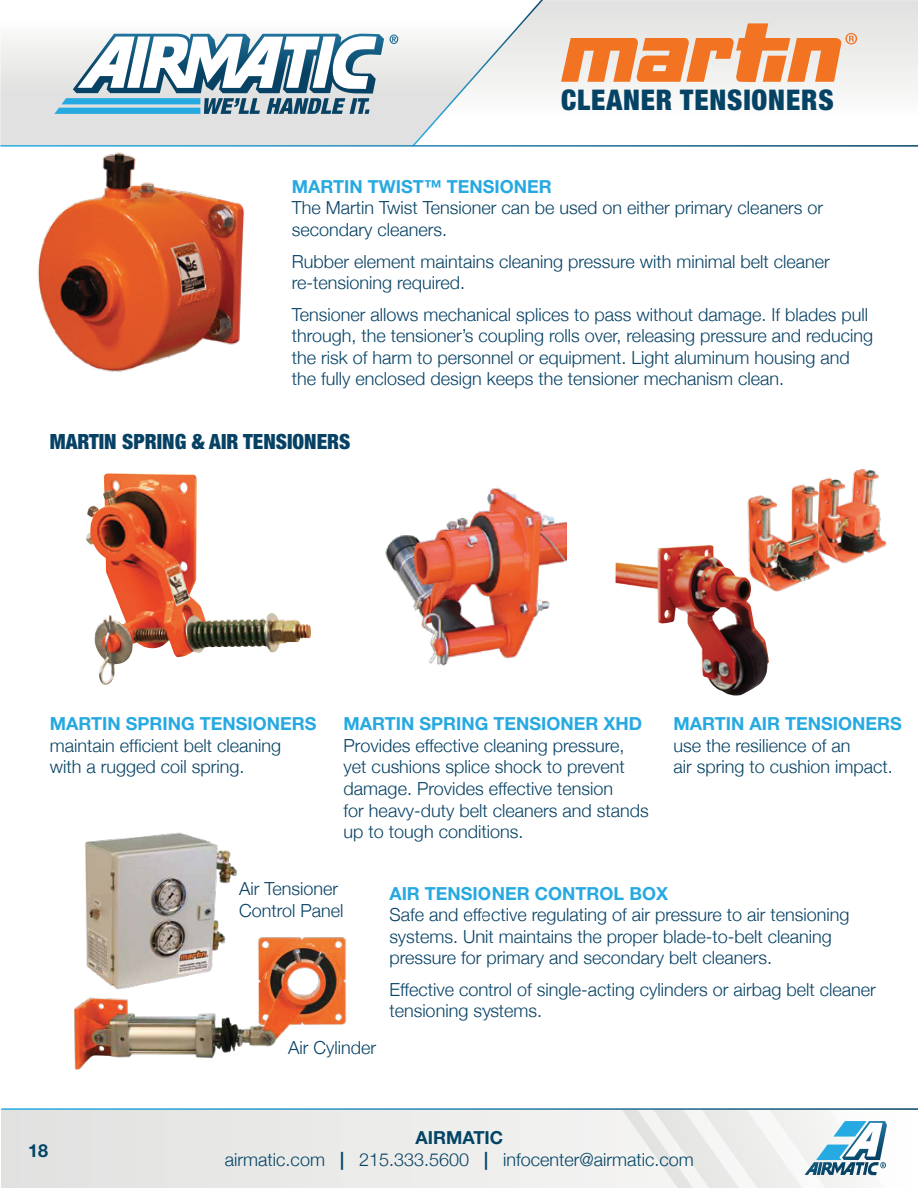
<style>
.page{position:relative;width:918px;height:1188px;background:#fff}
.page>*{position:absolute;margin:0;border:0;box-sizing:border-box;transform-origin:0 0}
.t1{font:900 condensed 28.5px "Helvetica Neue";letter-spacing:.03em;color:#054365}
.t2{font:900 condensed 21px "Helvetica Neue";color:#074265}
.t3{font:300 18px/21.6px "Helvetica Neue";color:#074265}
.t4{font:700 18px "Helvetica Neue LT Std";color:#26a9e1}
.t5{font:300 18px "Helvetica Neue";color:#034465}
.t6{font:700 18px "Helvetica Neue LT Std";color:#034465}
.s1{font-family:"Helvetica Neue LT Std";font-weight:700}
.s2{color:#074265}
</style>
<div class="page">
<div style="left:1px;top:1109px;width:917px;height:79px;background:#eaeae9"></div>
<svg style="left:623px;top:1110px;width:264px;height:78px"></svg>
<hr style="left:1px;top:1108px;width:917px;height:2px;background:#fff">
<img style="left:37px;top:152px;width:208px;height:220px">
<img style="left:86px;top:477px;width:223px;height:208px">
<img style="left:385px;top:487px;width:181px;height:179px">
<img style="left:615px;top:545px;width:154px;height:151px">
<img style="left:67px;top:937px;width:289px;height:173px">
<img style="left:726px;top:469px;width:161px;height:124px">
<img style="left:76px;top:832px;width:205px;height:172px">
<svg style="left:545px;top:0;width:373px;height:91px"></svg>
<svg style="left:0;top:33px;width:411px;height:112px;background:#e2e3e2"></svg>
<svg style="left:411px;top:0;width:134px;height:145px"></svg>
<svg style="left:390px;top:34px;width:8px;height:10px"></svg>
<svg style="left:54px;top:34px;width:330px;height:80px"></svg>
<svg style="left:561px;top:23px;width:296px;height:59px;background:#eeac81"></svg>
<h1 class="t1" style="left:561px;top:83px;width:274px">CLEANER TENSIONERS</h1>
<p class="t4" style="left:292px;top:175px;width:261px">MARTIN TWIST™ TENSIONER</p>
<p class="t3" style="left:292px;top:197px;width:533px">The Martin Twist Tensioner can be used on either primary cleaners or secondary cleaners.</p>
<p class="t3" style="left:292px;top:250px;width:540px">Rubber element maintains cleaning pressure with minimal belt cleaner re-tensioning required.</p>
<p class="t3" style="left:292px;top:303px;width:583px">Tensioner allows mechanical splices to pass without damage. If blades pull through, the tensioner’s coupling rolls over, releasing pressure and reducing the risk of harm to personnel or equipment. Light aluminum housing and the fully enclosed design keeps the tensioner mechanism clean.</p>
<p class="t2" style="left:50px;top:428px;width:302px">MARTIN SPRING &amp; AIR TENSIONERS</p>
<p class="t4" style="left:50px;top:713px;width:268px">MARTIN SPRING TENSIONERS</p>
<p class="t3" style="left:50px;top:734px;width:233px">maintain efficient belt cleaning with a rugged coil spring.</p>
<p class="t4" style="left:344px;top:713px;width:300px">MARTIN SPRING TENSIONER XHD</p>
<p class="t3" style="left:344px;top:734px;width:307px">Provides effective cleaning pressure, yet cushions splice shock to prevent damage. Provides effective tension<br>for heavy-duty belt cleaners and stands up to tough conditions.</p>
<p class="t4" style="left:674px;top:713px;width:230px">MARTIN AIR TENSIONERS</p>
<p class="t3" style="left:674px;top:734px;width:221px">use the resilience of an<br>air spring to cushion impact.</p>
<p class="t3" style="left:239px;top:878px;width:106px">Air Tensioner<br>Control Panel</p>
<p class="t4" style="left:389px;top:882px;width:280px">AIR TENSIONER CONTROL BOX</p>
<p class="t3" style="left:389px;top:904px;width:462px">Safe and effective regulating of air pressure to air tensioning systems. Unit maintains the proper blade-to-belt cleaning pressure for primary and secondary belt cleaners.</p>
<p class="t3" style="left:389px;top:978px;width:488px">Effective control of single-acting cylinders or airbag belt cleaner tensioning systems.</p>
<p class="t6" style="left:28px;top:1139px;width:22px">18</p>
<p class="t3" style="left:288px;top:1037px;width:90px">Air Cylinder</p>
<p class="t6" style="left:416px;top:1127px;width:89px">AIRMATIC</p>
<p class="t5" style="left:225px;top:1148px;width:470px">airmatic.com <span class="s1">|</span> <span class="s2">215.333.5600</span> <span class="s1">|</span> infocenter@airmatic.com</p>
</div>
